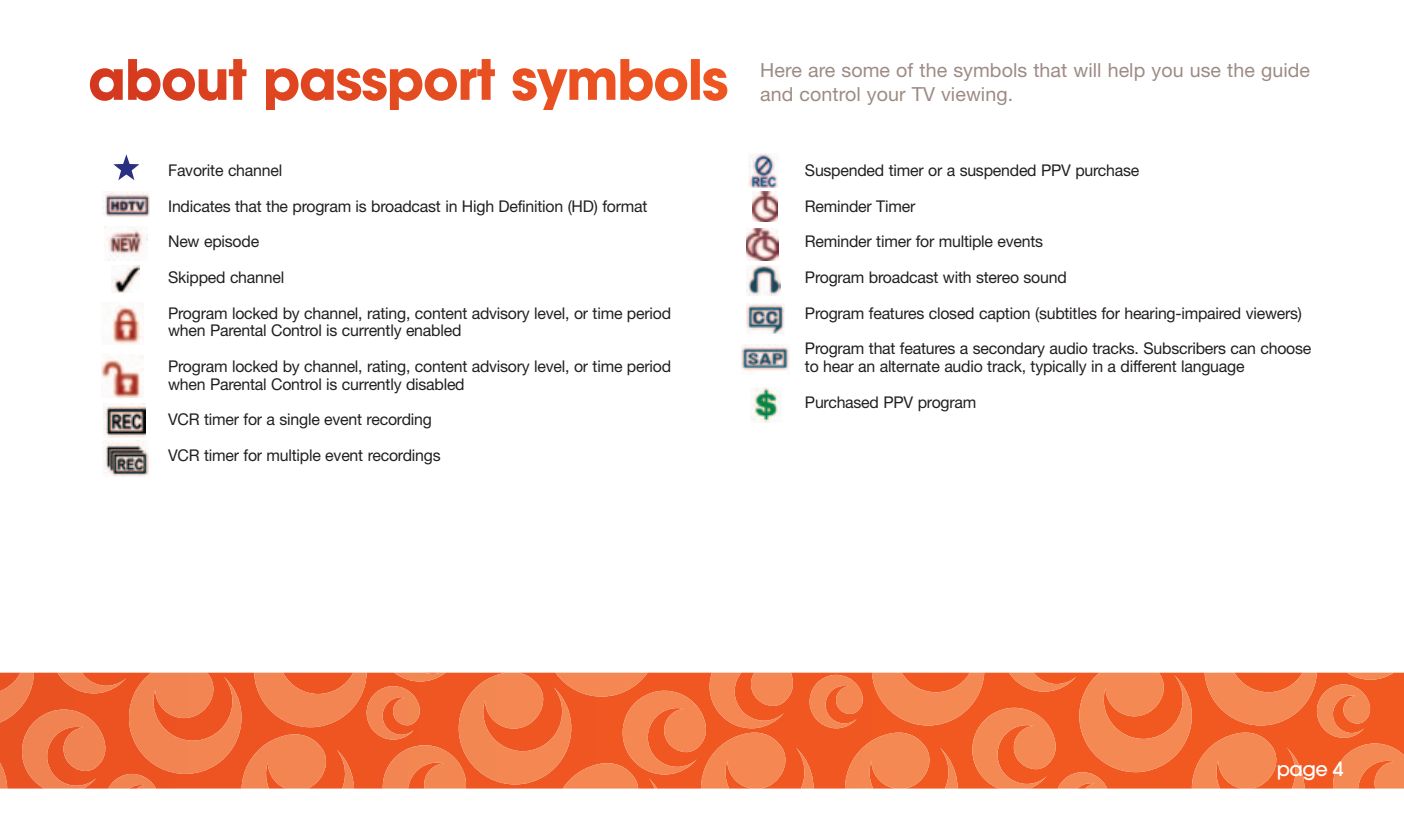
<style>
.page{position:relative;width:1404px;height:819px;background:#fff}
.page>*{position:absolute;margin:0;border:0;box-sizing:border-box;transform-origin:0 0}
.t1{font:19.4px/23.6px "Helvetica Neue";letter-spacing:.005em;color:#9d8b84}
.t2{font:500 19.4px "Avant Garde";color:#fff}
.t3{font:16.2px/35.6px "Helvetica Neue";letter-spacing:-.015em;color:#231f20}
</style>
<div class="page">
<svg style="left:90px;top:59px;width:468px;height:51px"></svg>
<img style="left:102px;top:356px;width:41px;height:41px">
<img style="left:112px;top:304px;width:30px;height:41px">
<img style="left:112px;top:266px;width:28px;height:26px">
<img style="left:747px;top:266px;width:33px;height:30px">
<img style="left:746px;top:304px;width:39px;height:30px">
<img style="left:741px;top:345px;width:48px;height:26px">
<img style="left:751px;top:388px;width:31px;height:34px">
<img style="left:103px;top:403px;width:42px;height:35px">
<img style="left:103px;top:440px;width:45px;height:37px">
<img style="left:749px;top:154px;width:29px;height:34px">
<img style="left:103px;top:191px;width:46px;height:25px">
<svg style="left:113px;top:154px;width:26px;height:26px"></svg>
<img style="left:105px;top:226px;width:42px;height:34px">
<img style="left:753px;top:192px;width:25px;height:29px">
<img style="left:746px;top:228px;width:32px;height:33px">
<svg style="left:0;top:672px;width:1404px;height:117px;background:#f1713c"></svg>
<p class="t3" style="left:168px;top:154px;width:116px">Favorite channel</p>
<p class="t3" style="left:168px;top:189px;width:481px">Indicates that the program is broadcast in High Definition (HD) format</p>
<p class="t3" style="left:168px;top:225px;width:93px">New episode</p>
<p class="t3" style="left:168px;top:261px;width:505px">Skipped channel<br>Program locked by channel, rating, content advisory level, or time period</p>
<p class="t3" style="left:168px;top:314px;width:295px">when Parental Control is currently enabled</p>
<p class="t3" style="left:168px;top:359px;width:505px;line-height:17.8px">Program locked by channel, rating, content advisory level, or time period when Parental Control is currently disabled</p>
<p class="t3" style="left:168px;top:403px;width:274px">VCR timer for a single event recording<br>VCR timer for multiple event recordings</p>
<p class="t1" style="left:760px;top:60px;width:551px">Here are some of the symbols that will help you use the guide and control your TV viewing.</p>
<p class="t3" style="left:805px;top:154px;width:336px">Suspended timer or a suspended PPV purchase</p>
<p class="t3" style="left:805px;top:189px;width:112px">Reminder Timer</p>
<p class="t3" style="left:805px;top:225px;width:240px">Reminder timer for multiple events</p>
<p class="t3" style="left:805px;top:261px;width:508px">Program broadcast with stereo sound<br>Program features closed caption (subtitles for hearing-impaired viewers)<br>Program that features a secondary audio tracks. Subscribers can choose</p>
<p class="t3" style="left:805px;top:350px;width:441px">to hear an alternate audio track, typically in a different language</p>
<p class="t3" style="left:805px;top:385px;width:173px">Purchased PPV program</p>
<p class="t2" style="left:1277px;top:762px;width:68px">page 4</p>
</div>
